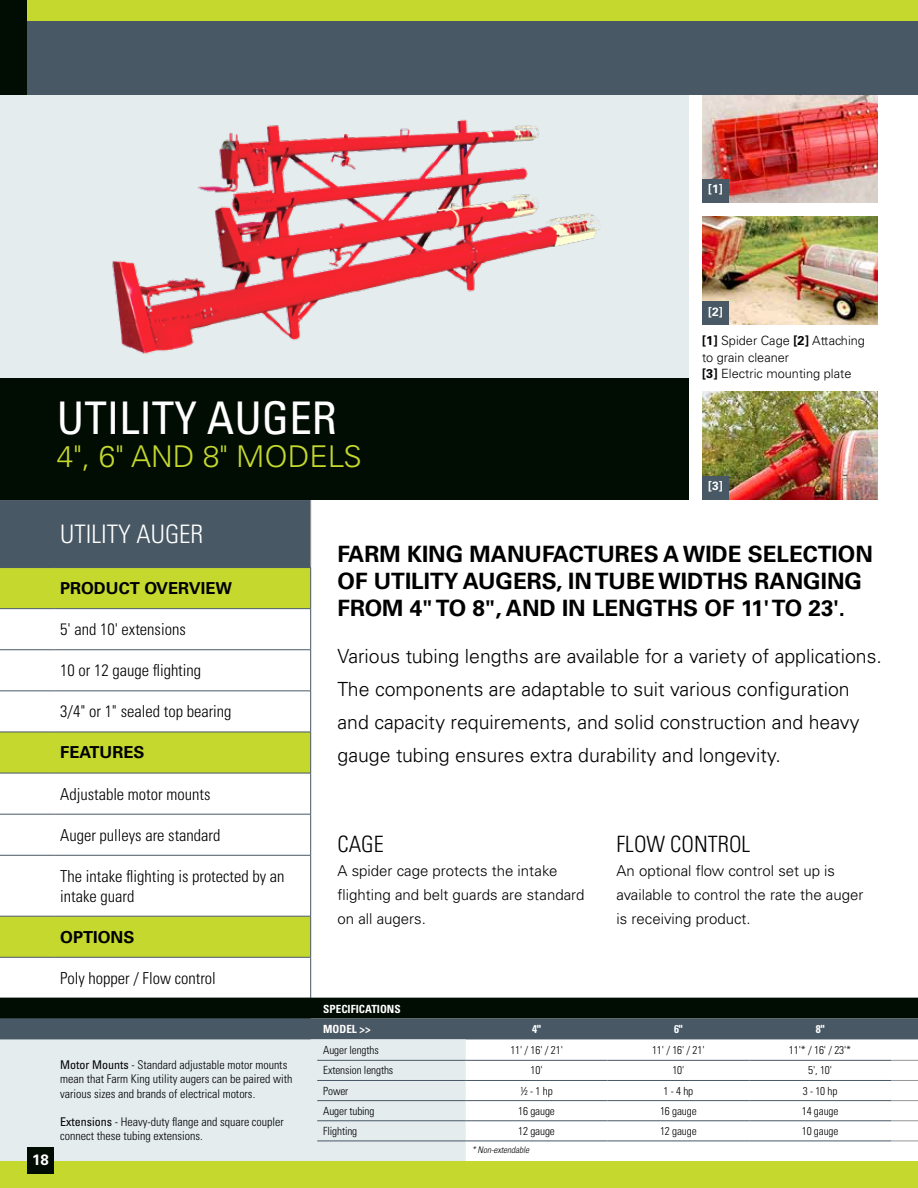
<style>
.page{position:relative;width:918px;height:1188px;background:#fff}
.page>*{position:absolute;margin:0;border:0;box-sizing:border-box;transform-origin:0 0}
.t1{font:condensed 45px "Univers LT Std";color:#fff}
.t2{font:300 30px "Univers LT Std";color:#c4d82e}
.t3{font:300 condensed 25.5px "Univers LT Std";color:#fff}
.t4{font:700 22.5px/27px "Univers LT Std";color:#000}
.t5{font:300 condensed 22.5px "Univers LT Std";color:#000}
.t6{font:300 19.5px/33px "Univers LT Std";color:#000}
.t7{font:300 condensed 16.5px/19.8px "Univers LT Std";color:#000}
.t8{font:700 16.5px "Univers LT Std";color:#000}
.t9{font:300 15px/24px "Univers LT Std";color:#000}
.t10{font:700 15px "Univers LT Std";color:#fff}
.t11{font:300 12.75px/16.5px "Univers LT Std";color:#000}
.t12{font:300 condensed 12px/14.4px "Univers LT Std";color:#000}
.t13{font:700 12px "Univers LT Std";color:#fff}
.t14{font:300 condensed 11.25px "Univers LT Std";letter-spacing:-.01em;color:#000}
.t15{font:700 condensed 11.25px/20.9px "Univers LT Std";color:#fff}
.t16{font:italic 300 condensed 9px "Univers LT Std";letter-spacing:-.005em;color:#000}
.s1{font-weight:700}
.s2{font-weight:400}
</style>
<div class="page">
<div style="left:0;top:500px;width:310px;height:67px;background:#485865"></div>
<div style="left:0;top:568px;width:310px;height:40px;background:#c4d82e"></div>
<svg style="left:0;top:609px;width:310px;height:389px"></svg>
<hr style="left:310px;top:500px;width:1px;height:67px;background:#939598">
<hr style="left:0;top:567px;width:54px;height:1px;background:#485865">
<hr style="left:54px;top:567px;width:257px;height:1px;background:#485865">
<hr style="left:310px;top:568px;width:1px;height:40px;background:#485865">
<hr style="left:0;top:608px;width:54px;height:1px;background:#485865">
<hr style="left:54px;top:608px;width:257px;height:1px;background:#485865">
<hr style="left:310px;top:609px;width:1px;height:41px;background:#485865">
<hr style="left:0;top:649px;width:54px;height:1px;background:#485865">
<hr style="left:54px;top:649px;width:257px;height:1px;background:#485865">
<hr style="left:310px;top:650px;width:1px;height:41px;background:#485865">
<hr style="left:0;top:691px;width:54px;height:1px;background:#485865">
<hr style="left:54px;top:691px;width:257px;height:1px;background:#485865">
<hr style="left:310px;top:691px;width:1px;height:41px;background:#485865">
<hr style="left:0;top:732px;width:54px;height:1px;background:#485865">
<hr style="left:54px;top:732px;width:257px;height:1px;background:#485865">
<hr style="left:310px;top:732px;width:1px;height:41px;background:#485865">
<hr style="left:0;top:773px;width:54px;height:1px;background:#485865">
<hr style="left:54px;top:773px;width:257px;height:1px;background:#485865">
<hr style="left:310px;top:773px;width:1px;height:41px;background:#485865">
<hr style="left:0;top:814px;width:54px;height:1px;background:#485865">
<hr style="left:54px;top:814px;width:257px;height:1px;background:#485865">
<hr style="left:310px;top:814px;width:1px;height:41px;background:#485865">
<hr style="left:0;top:855px;width:54px;height:1px;background:#485865">
<hr style="left:54px;top:855px;width:257px;height:1px;background:#485865">
<hr style="left:310px;top:855px;width:1px;height:61px;background:#485865">
<hr style="left:0;top:916px;width:54px;height:1px;background:#485865">
<hr style="left:54px;top:916px;width:257px;height:1px;background:#485865">
<hr style="left:310px;top:916px;width:1px;height:41px;background:#485865">
<hr style="left:0;top:957px;width:54px;height:1px;background:#485865">
<hr style="left:54px;top:957px;width:257px;height:1px;background:#485865">
<hr style="left:310px;top:957px;width:1px;height:41px;background:#485865">
<div style="left:0;top:94px;width:688px;height:405px;background:#e4eced"></div>
<img style="left:94px;top:119px;width:517px;height:260px">
<img style="left:702px;top:391px;width:176px;height:108px">
<img style="left:702px;top:94px;width:176px;height:108px">
<img style="left:702px;top:217px;width:176px;height:108px">
<svg style="left:0;top:998px;width:918px;height:41px;background:#253335"></svg>
<div style="left:0;top:1039px;width:466px;height:122px;background:#e4eced"></div>
<svg style="left:891px;top:1060px;width:27px;height:1px"></svg>
<svg style="left:891px;top:1080px;width:27px;height:1px"></svg>
<svg style="left:891px;top:1100px;width:27px;height:1px"></svg>
<svg style="left:891px;top:1121px;width:27px;height:1px"></svg>
<svg style="left:891px;top:1141px;width:27px;height:1px"></svg>
<hr style="left:317px;top:1060px;width:149px;height:1px;background:#485865">
<hr style="left:466px;top:1060px;width:142px;height:1px;background:#485865">
<hr style="left:608px;top:1060px;width:141px;height:1px;background:#485865">
<hr style="left:749px;top:1060px;width:142px;height:1px;background:#485865">
<hr style="left:317px;top:1080px;width:149px;height:1px;background:#485865">
<hr style="left:466px;top:1080px;width:142px;height:1px;background:#485865">
<hr style="left:608px;top:1080px;width:141px;height:1px;background:#485865">
<hr style="left:749px;top:1080px;width:142px;height:1px;background:#485865">
<hr style="left:317px;top:1100px;width:149px;height:1px;background:#485865">
<hr style="left:466px;top:1100px;width:142px;height:1px;background:#485865">
<hr style="left:608px;top:1100px;width:141px;height:1px;background:#485865">
<hr style="left:749px;top:1100px;width:142px;height:1px;background:#485865">
<hr style="left:317px;top:1121px;width:149px;height:1px;background:#485865">
<hr style="left:466px;top:1121px;width:142px;height:1px;background:#485865">
<hr style="left:608px;top:1121px;width:141px;height:1px;background:#485865">
<hr style="left:749px;top:1121px;width:142px;height:1px;background:#485865">
<hr style="left:317px;top:1141px;width:149px;height:1px;background:#485865">
<hr style="left:466px;top:1141px;width:142px;height:1px;background:#485865">
<hr style="left:608px;top:1141px;width:141px;height:1px;background:#485865">
<hr style="left:749px;top:1141px;width:142px;height:1px;background:#485865">
<div style="left:0;top:379px;width:688px;height:121px;background:#010c03"></div>
<div style="left:702px;top:179px;width:27px;height:23px;background:#485865"></div>
<div style="left:702px;top:301px;width:27px;height:24px;background:#485865"></div>
<div style="left:702px;top:476px;width:27px;height:23px;background:#485865"></div>
<div style="left:0;top:1161px;width:918px;height:27px;background:#c4d82e"></div>
<div style="left:0;top:0;width:918px;height:94px;background:#485865"></div>
<div style="left:0;top:0;width:918px;height:20px;background:#c4d82e"></div>
<div style="left:0;top:0;width:27px;height:94px;background:#010c03"></div>
<div style="left:27px;top:1148px;width:27px;height:26px;background:#010c03"></div>
<p class="t13" style="left:708px;top:182px;width:16px">[1]</p>
<h1 class="t1" style="left:57px;top:389px;width:281px">UTILITY AUGER</h1>
<h2 class="t2" style="left:57px;top:438px;width:306px">4", 6" AND 8" MODELS</h2>
<p class="t13" style="left:708px;top:304px;width:16px">[2]</p>
<p class="t11" style="left:702px;top:332px;width:165px"><span class="s1">[1]</span> Spider Cage <span class="s1">[2]</span> Attaching to grain cleaner<br><span class="s1">[3]</span> Electric mounting plate</p>
<p class="t13" style="left:708px;top:479px;width:16px">[3]</p>
<h3 class="t3" style="left:60px;top:519px;width:145px">UTILITY AUGER</h3>
<p class="t8" style="left:60px;top:579px;width:173px">PRODUCT OVERVIEW</p>
<p class="t7" style="left:60px;top:619px;width:127px">5' and 10' extensions</p>
<p class="t7" style="left:60px;top:661px;width:143px">10 or 12 gauge flighting</p>
<p class="t7" style="left:60px;top:702px;width:173px">3/4" or 1" sealed top bearing</p>
<p class="t8" style="left:60px;top:743px;width:86px">FEATURES</p>
<p class="t7" style="left:60px;top:784px;width:152px">Adjustable motor mounts</p>
<p class="t7" style="left:60px;top:825px;width:162px">Auger pulleys are standard</p>
<p class="t7" style="left:60px;top:866px;width:226px">The intake flighting is protected by an intake guard</p>
<p class="t8" style="left:60px;top:927px;width:76px">OPTIONS</p>
<p class="t7" style="left:60px;top:968px;width:157px">Poly hopper / Flow control</p>
<p class="t10" style="left:32px;top:1151px;width:18px">18</p>
<p class="t12" style="left:60px;top:1058px;width:234px"><span class="s2">Motor Mounts</span> - Standard adjustable motor mounts mean that Farm King utility augers can be paired with various sizes and brands of electrical motors.</p>
<p class="t12" style="left:60px;top:1114px;width:225px"><span class="s2">Extensions</span> - Heavy-duty flange and square coupler connect these tubing extensions.</p>
<p class="t4" style="left:338px;top:541px;width:537px">FARM KING MANUFACTURES A WIDE SELECTION<br>OF UTILITY AUGERS, IN TUBE WIDTHS RANGING<br>FROM 4" TO 8", AND IN LENGTHS OF 11' TO 23'.</p>
<p class="t6" style="left:338px;top:640px;width:546px">Various tubing lengths are available for a variety of applications.<br>The components are adaptable to suit various configuration and capacity requirements, and solid construction and heavy gauge tubing ensures extra durability and longevity.</p>
<p class="t5" style="left:338px;top:831px;width:48px">CAGE</p>
<p class="t9" style="left:338px;top:859px;width:249px">A spider cage protects the intake flighting and belt guards are standard on all augers.</p>
<p class="t5" style="left:616px;top:831px;width:135px">FLOW CONTROL</p>
<p class="t9" style="left:616px;top:859px;width:248px">An optional flow control set up is available to control the rate the auger is receiving product.</p>
<p class="t15" style="left:323px;top:998px;width:79px">SPECIFICATIONS<br>MODEL &gt;&gt;</p>
<p class="t15" style="left:532px;top:1018px;width:10px">4"</p>
<p class="t15" style="left:674px;top:1018px;width:10px">6"</p>
<p class="t15" style="left:816px;top:1018px;width:10px">8"</p>
<p class="t14" style="left:323px;top:1044px;width:57px">Auger lengths</p>
<p class="t14" style="left:510px;top:1043px;width:54px">11' / 16' / 21'</p>
<p class="t14" style="left:652px;top:1043px;width:54px">11' / 16' / 21'</p>
<p class="t14" style="left:789px;top:1043px;width:64px">11'* / 16' / 23'*</p>
<p class="t14" style="left:323px;top:1064px;width:72px">Extension lengths</p>
<p class="t14" style="left:531px;top:1064px;width:13px">10'</p>
<p class="t14" style="left:672px;top:1064px;width:13px">10'</p>
<p class="t14" style="left:808px;top:1064px;width:25px">5', 10'</p>
<p class="t14" style="left:323px;top:1084px;width:27px">Power</p>
<p class="t14" style="left:520px;top:1084px;width:34px">1/2 - 1 hp</p>
<p class="t14" style="left:663px;top:1084px;width:31px">1 - 4 hp</p>
<p class="t14" style="left:803px;top:1084px;width:36px">3 - 10 hp</p>
<p class="t14" style="left:323px;top:1104px;width:53px">Auger tubing</p>
<p class="t14" style="left:518px;top:1104px;width:38px">16 gauge</p>
<p class="t14" style="left:660px;top:1104px;width:38px">16 gauge</p>
<p class="t14" style="left:802px;top:1104px;width:38px">14 gauge</p>
<p class="t14" style="left:323px;top:1124px;width:36px">Flighting</p>
<p class="t14" style="left:518px;top:1124px;width:38px">12 gauge</p>
<p class="t14" style="left:660px;top:1124px;width:38px">12 gauge</p>
<p class="t14" style="left:802px;top:1124px;width:38px">10 gauge</p>
<p class="t16" style="left:472px;top:1145px;width:59px">* Non-extendable</p>
</div>
